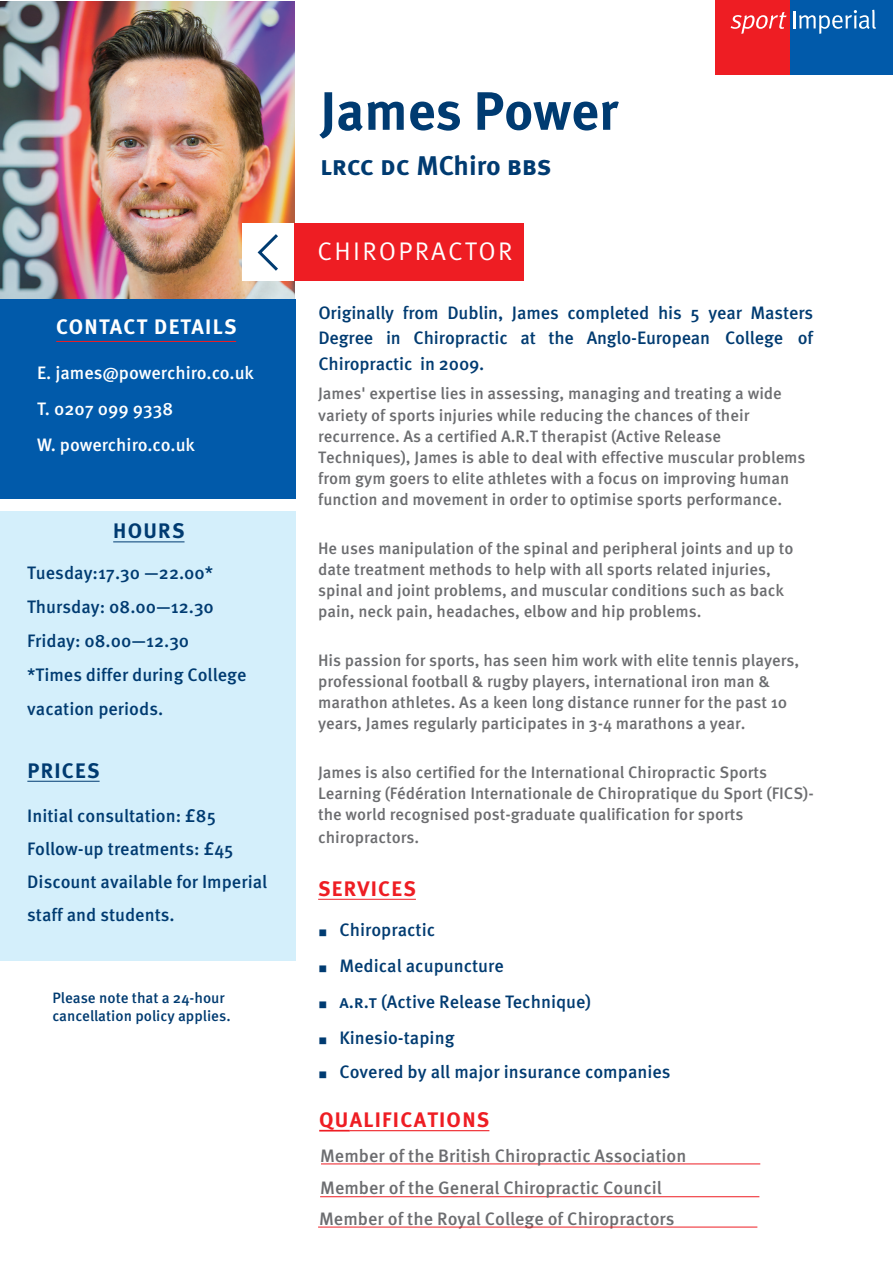
<style>
.page{position:relative;width:893px;height:1263px;background:#fff}
.page>*{position:absolute;margin:0;border:0;box-sizing:border-box;transform-origin:0 0}
.Name{font:700 54px "Meta OT";color:#003b71}
.Name-2{font:700 27px "Meta OT";letter-spacing:-.005em;color:#003b71}
.t1{font:25.5px "Meta OT Norm";letter-spacing:.09em;color:#fff}
.Qualification{font:700 21px "Meta OT";letter-spacing:.06em;color:#ee1d23}
.Xhead{font:700 21px "Meta OT";letter-spacing:.06em;color:#fff}
.Xhead-2{font:700 21px "Meta OT";letter-spacing:.06em;color:#ee1d23}
.Contact_details{font:700 21px "Meta OT";color:#003b71}
.Xhead-3{font:700 21px "Meta OT";color:#003b71}
.Intro{font:500 18px/25.5px "Meta OT";color:#003b71;text-align:justify}
.Contact_details-2{font:500 18px/33.8px "Meta OT";color:#003b71}
.Qualification-2{font:500 18px/32.7px "Meta OT";color:#6c6d70}
.Contact_details-3{font:500 18px "Meta OT";color:#fff}
.Xhead-4{font:500 16.5px/21.1px "Meta OT";color:#6c6d70}
.Contact_details-4{font:500 15px/18px "Meta OT";color:#003b71}
.s1{font-size:9px}
</style>
<div class="page">
<div style="left:715px;top:0;width:75px;height:74px;background:#ee1d23"></div>
<div style="left:790px;top:0;width:103px;height:74px;background:#015aaa"></div>
<svg style="left:731px;top:12px;width:56px;height:22px"></svg>
<hr style="left:793px;top:11px;width:3px;height:17px;background:#fff">
<svg style="left:799px;top:10px;width:77px;height:24px"></svg>
<img style="left:0;top:1px;width:294px;height:298px">
<hr style="left:320px;top:1196px;width:439px;height:1px;background:#ee1d23">
<hr style="left:321px;top:1164px;width:439px;height:1px;background:#ee1d23">
<div style="left:0;top:299px;width:295px;height:200px;background:#015aaa"></div>
<div style="left:0;top:512px;width:295px;height:449px;background:#d4effb"></div>
<hr style="left:56px;top:341px;width:180px;height:1px;background:#ee1d23">
<div style="left:242px;top:223px;width:57px;height:57px;background:#fff"></div>
<svg style="left:257px;top:234px;width:21px;height:37px"></svg>
<div style="left:294px;top:224px;width:230px;height:57px;background:#ee1d23"></div>
<hr style="left:113px;top:541px;width:72px;height:1px;background:#003b71">
<hr style="left:27px;top:781px;width:73px;height:1px;background:#003b71">
<hr style="left:319px;top:1130px;width:31px;height:1px;background:#ee1d23">
<hr style="left:350px;top:1130px;width:139px;height:1px;background:#ee1d23">
<hr style="left:318px;top:899px;width:98px;height:1px;background:#ee1d23">
<hr style="left:318px;top:1227px;width:439px;height:1px;background:#ee1d23">
<p class="Xhead" style="left:56px;top:313px;width:182px">CONTACT DETAILS</p>
<p class="Contact_details-3" style="left:37px;top:362px;width:218px">E. james@powerchiro.co.uk</p>
<p class="Contact_details-3" style="left:37px;top:398px;width:138px">T. 0207 099 9338</p>
<p class="Contact_details-3" style="left:37px;top:434px;width:159px">W. powerchiro.co.uk</p>
<p class="Xhead-3" style="left:113px;top:518px;width:73px">HOURS</p>
<p class="Contact_details-2" style="left:27px;top:557px;width:221px">Tuesday: 17.30 —22.00*<br>Thursday: 08.00—12.30<br>Friday: 08.00—12.30 *Times differ during College vacation periods.</p>
<p class="Contact_details" style="left:27px;top:757px;width:74px">PRICES</p>
<p class="Contact_details-2" style="left:27px;top:800px;width:241px;line-height:33px">Initial consultation: £85<br>Follow-up treatments: £45<br>Discount available for Imperial staff and students.</p>
<p class="Contact_details-4" style="left:52px;top:989px;width:180px">Please note that a 24-hour cancellation policy applies.</p>
<p class="Name" style="left:320px;top:77px;width:300px">James Power</p>
<p class="Name-2" style="left:320px;top:148px;width:233px">LRCC DC MChiro BBS</p>
<h3 class="t1" style="left:318px;top:236px;width:196px">CHIROPRACTOR</h3>
<p class="Intro" style="left:318px;top:300px;width:496px">Originally from Dublin, James completed his 5 year Masters Degree in Chiropractic at the Anglo-European College of Chiropractic in 2009.</p>
<p class="Xhead-4" style="left:318px;top:383px;width:489px">James' expertise lies in assessing, managing and treating a wide variety of sports injuries while reducing the chances of their recurrence. As a certified A.R.T therapist (Active Release Techniques), James is able to deal with effective muscular problems from gym goers to elite athletes with a focus on improving human function and movement in order to optimise sports performance.</p>
<p class="Xhead-4" style="left:318px;top:538px;width:477px">He uses manipulation of the spinal and peripheral joints and up to date treatment methods to help with all sports related injuries, spinal and joint problems, and muscular conditions such as back pain, neck pain, headaches, elbow and hip problems.</p>
<p class="Xhead-4" style="left:318px;top:650px;width:483px">His passion for sports, has seen him work with elite tennis players, professional football &amp; rugby players, international iron man &amp; marathon athletes. As a keen long distance runner for the past 10 years, James regularly participates in 3-4 marathons a year.</p>
<p class="Xhead-4" style="left:318px;top:761px;width:497px;line-height:21.6px">James is also certified for the International Chiropractic Sports Learning (Fédération Internationale de Chiropratique du Sport (FICS)- the world recognised post-graduate qualification for sports chiropractors.</p>
<p class="Xhead-2" style="left:318px;top:875px;width:99px">SERVICES</p>
<p class="Intro" style="left:319px;top:917px;width:118px"><span class="s1">■</span> Chiropractic</p>
<p class="Intro" style="left:319px;top:953px;width:186px"><span class="s1">■</span> Medical acupuncture</p>
<p class="Intro" style="left:319px;top:989px;width:274px"><span class="s1">■</span> A.R.T (Active Release Technique)</p>
<p class="Intro" style="left:319px;top:1025px;width:137px"><span class="s1">■</span> Kinesio-taping</p>
<p class="Intro" style="left:319px;top:1059px;width:353px"><span class="s1">■</span> Covered by all major insurance companies</p>
<p class="Qualification" style="left:319px;top:1106px;width:172px">QUALIFICATIONS</p>
<p class="Qualification-2" style="left:320px;top:1139px;width:368px">Member of the British Chiropractic Association<br>Member of the General Chiropractic Council</p>
<p class="Qualification-2" style="left:319px;top:1202px;width:357px">Member of the Royal College of Chiropractors</p>
</div>
